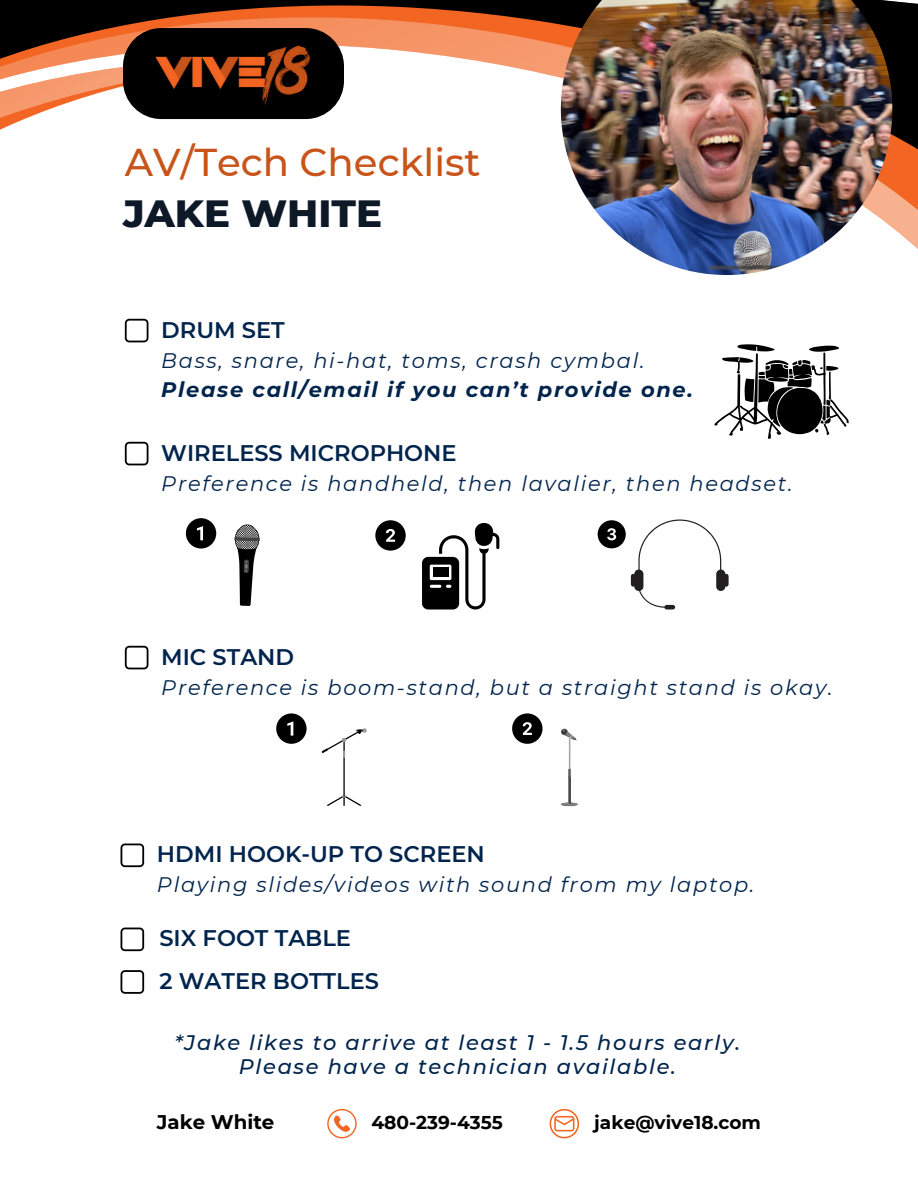
<style>
.page{position:relative;width:918px;height:1188px;background:#fff}
.page>*{position:absolute;margin:0;border:0;box-sizing:border-box;transform-origin:0 0}
.t1{font:500 38.7px "Montserrat";color:#c8541a}
.t2{font:800 38.7px "Montserrat";color:#0e1927}
.t3{font:600 22.5px "Montserrat";color:#01244d}
.t4{font:italic 21px "Montserrat";letter-spacing:.08em;color:#01244d}
.t5{font:italic 500 21px/24.8px "Montserrat";letter-spacing:.08em;color:#01244d;text-align:center}
.t6{font:italic 700 21px "Montserrat";letter-spacing:.08em;color:#01244d}
.t7{font:700 19.8px "Montserrat";color:#000}
.t8{font:700 18.6px "Montserrat";color:#000}
</style>
<div class="page">
<svg style="left:0;top:0;width:918px;height:343px"></svg>
<svg style="left:0;top:14px;width:292px;height:328px"></svg>
<svg style="left:0;top:14px;width:288px;height:239px"></svg>
<img style="left:561px;top:0;width:331px;height:275px">
<svg style="left:422px;top:523px;width:77px;height:87px"></svg>
<div style="left:433px;top:568px;width:15px;height:9px;background:#000"></div>
<svg style="left:186px;top:518px;width:74px;height:88px"></svg>
<svg style="left:375px;top:520px;width:31px;height:31px"></svg>
<svg style="left:598px;top:520px;width:131px;height:89px"></svg>
<div style="left:123px;top:28px;width:221px;height:91px;background:#000;border-radius:38px"></div>
<img style="left:155px;top:45px;width:156px;height:60px">
<svg style="left:125px;top:646px;width:23px;height:23px"></svg>
<svg style="left:125px;top:442px;width:23px;height:23px"></svg>
<svg style="left:121px;top:928px;width:23px;height:23px"></svg>
<svg style="left:550px;top:1109px;width:29px;height:29px"></svg>
<svg style="left:327px;top:1109px;width:29px;height:29px"></svg>
<svg style="left:121px;top:970px;width:23px;height:24px"></svg>
<svg style="left:121px;top:844px;width:23px;height:23px"></svg>
<hr style="left:561px;top:803px;width:17px;height:3px;background:#818081;border-radius:50%">
<hr style="left:569px;top:736px;width:1px;height:61px;background:#999a9a">
<svg style="left:568px;top:769px;width:3px;height:35px"></svg>
<svg style="left:563px;top:729px;width:14px;height:11px"></svg>
<svg style="left:322px;top:728px;width:44px;height:78px"></svg>
<svg style="left:276px;top:713px;width:31px;height:31px"></svg>
<svg style="left:512px;top:713px;width:31px;height:31px"></svg>
<svg style="left:125px;top:319px;width:23px;height:23px"></svg>
<svg style="left:714px;top:344px;width:135px;height:95px"></svg>
<p class="t1" style="left:125px;top:139px;width:357px">AV/Tech Checklist</p>
<h4 class="t2" style="left:123px;top:190px;width:261px">JAKE WHITE</h4>
<p class="t3" style="left:161px;top:316px;width:125px">DRUM SET</p>
<p class="t4" style="left:161px;top:348px;width:485px">Bass, snare, hi-hat, toms, crash cymbal.</p>
<p class="t6" style="left:161px;top:377px;width:533px">Please call/email if you can’t provide one.</p>
<h3 class="t3" style="left:161px;top:439px;width:297px">WIRELESS MICROPHONE</h3>
<h5 class="t4" style="left:161px;top:471px;width:633px">Preference is handheld, then lavalier, then headset.</h5>
<p class="t3" style="left:161px;top:643px;width:134px">MIC STAND</p>
<p class="t4" style="left:161px;top:674px;width:673px">Preference is boom-stand, but a straight stand is okay.</p>
<p class="t3" style="left:157px;top:841px;width:329px">HDMI HOOK-UP TO SCREEN</p>
<p class="t4" style="left:157px;top:872px;width:599px">Playing slides/videos with sound from my laptop.</p>
<h3 class="t3" style="left:159px;top:925px;width:193px">SIX FOOT TABLE</h3>
<h5 class="t3" style="left:159px;top:967px;width:221px">2 WATER BOTTLES</h5>
<p class="t5" style="left:174px;top:1030px;width:567px">*Jake likes to arrive at least 1 - 1.5 hours early.<br>Please have a technician available.</p>
<p class="t7" style="left:157px;top:1110px;width:119px">Jake White</p>
<h1 class="t8" style="left:371px;top:1111px;width:133px">480-239-4355</h1>
<h2 class="t8" style="left:594px;top:1111px;width:168px">jake@vive18.com</h2>
</div>
